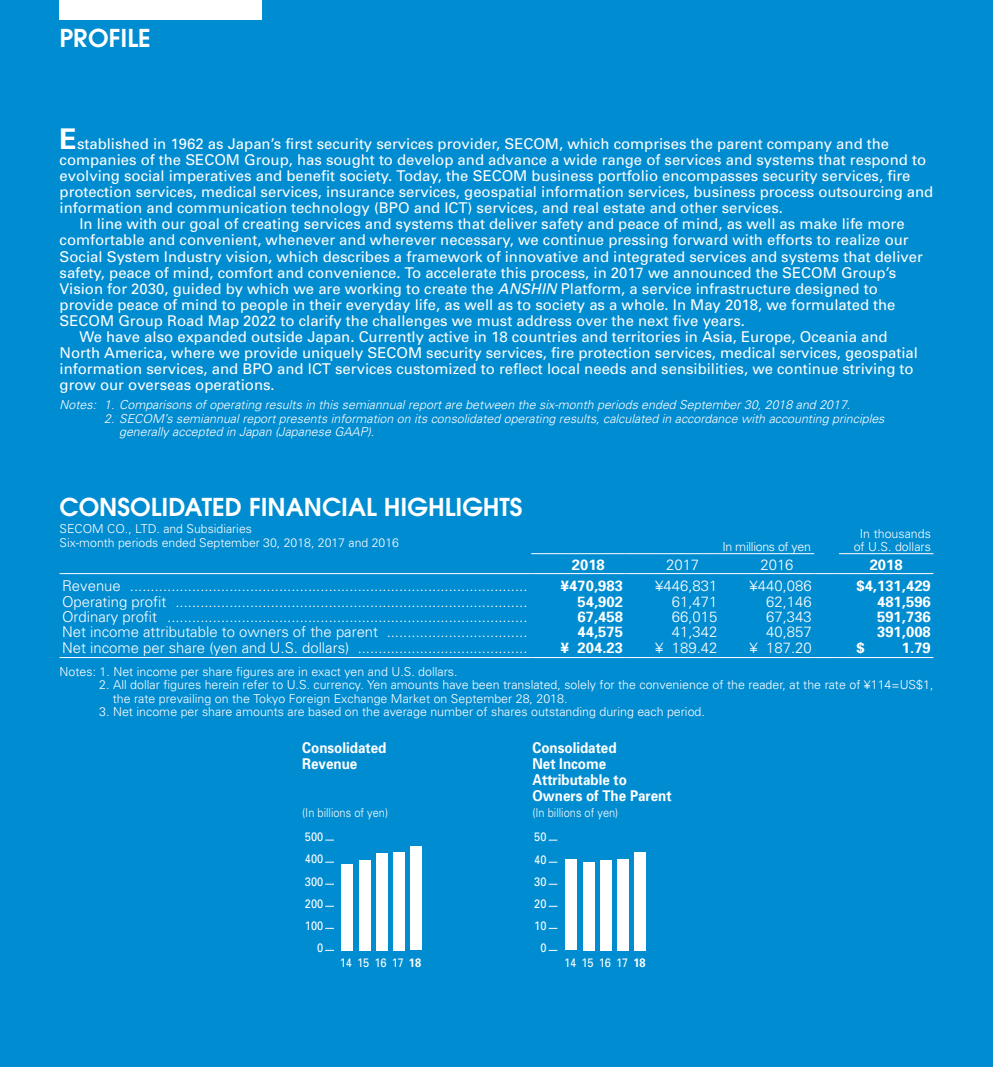
<style>
.page{position:relative;width:993px;height:1067px;background:#fff}
.page>*{position:absolute;margin:0;border:0;box-sizing:border-box;transform-origin:0 0}
.t1{font:600 24.5px "Avant Garde";color:#fff}
.t2{font:14.88px "Univers";color:#fff}
.t3{font:300 14.88px "Univers";color:#fff}
.t4{font:700 14.88px "Univers";color:#fff}
.t5{font:700 14.88px/15.8px "Univers";color:#fff;scale:.9 1}
.t6{font:300 12.42px/13.7px "Univers";color:#fff}
.t7{font:italic 300 12.42px/13.7px "Univers";color:#fff}
.t8{font:300 12.42px "Univers";letter-spacing:-.025em;color:#fff}
.t9{font:300 12.25px/14px "Univers";color:#fff}
.t10{font:12.25px "Univers";color:#fff;scale:.9 1}
.t11{font:300 12.25px "Univers";color:#fff;scale:.9 1}
.s1{font-weight:700;font-size:28.53px}
.s2{font-style:italic}
.s3{font-weight:700}
</style>
<div class="page">
<div style="left:0;top:0;width:992px;height:1067px;background:#008cd1"></div>
<div style="left:60px;top:0;width:202px;height:20px;background:#fff"></div>
<hr style="left:531px;top:553px;width:94px;height:1px;background:#fff">
<hr style="left:625px;top:553px;width:94px;height:1px;background:#fff">
<hr style="left:719px;top:553px;width:95px;height:1px;background:#fff">
<hr style="left:838px;top:553px;width:95px;height:1px;background:#fff">
<hr style="left:60px;top:573px;width:471px;height:1px;background:#fff">
<hr style="left:531px;top:573px;width:94px;height:1px;background:#fff">
<hr style="left:625px;top:573px;width:94px;height:1px;background:#fff">
<hr style="left:719px;top:573px;width:95px;height:1px;background:#fff">
<svg style="left:814px;top:573px;width:24px;height:1px"></svg>
<hr style="left:838px;top:573px;width:95px;height:1px;background:#fff">
<hr style="left:60px;top:657px;width:471px;height:1px;background:#fff">
<hr style="left:531px;top:657px;width:94px;height:1px;background:#fff">
<hr style="left:625px;top:657px;width:94px;height:1px;background:#fff">
<hr style="left:719px;top:657px;width:95px;height:1px;background:#fff">
<svg style="left:814px;top:657px;width:24px;height:1px"></svg>
<hr style="left:838px;top:657px;width:95px;height:1px;background:#fff">
<div style="left:410px;top:846px;width:11px;height:104px;background:#fff"></div>
<div style="left:393px;top:851px;width:11px;height:99px;background:#fff"></div>
<div style="left:376px;top:853px;width:11px;height:97px;background:#fff"></div>
<div style="left:359px;top:860px;width:11px;height:90px;background:#fff"></div>
<div style="left:341px;top:863px;width:12px;height:87px;background:#fff"></div>
<div style="left:634px;top:852px;width:11px;height:98px;background:#fff"></div>
<div style="left:617px;top:859px;width:11px;height:91px;background:#fff"></div>
<div style="left:600px;top:860px;width:11px;height:90px;background:#fff"></div>
<div style="left:582px;top:862px;width:12px;height:88px;background:#fff"></div>
<div style="left:565px;top:859px;width:11px;height:91px;background:#fff"></div>
<h1 class="t1" style="left:60px;top:22px;width:93px">PROFILE</h1>
<p class="t2" style="left:60px;top:134px;width:830px"><span class="s1">E</span>stablished in 1962 as Japan’s first security services provider, SECOM, which comprises the parent company and the</p>
<p class="t2" style="left:60px;top:150px;width:867px">companies of the SECOM Group, has sought to develop and advance a wide range of services and systems that respond to</p>
<p class="t2" style="left:60px;top:166px;width:852px">evolving social imperatives and benefit society. Today, the SECOM business portfolio encompasses security services, fire</p>
<p class="t2" style="left:60px;top:182px;width:875px">protection services, medical services, insurance services, geospatial information services, business process outsourcing and</p>
<p class="t2" style="left:60px;top:199px;width:724px">information and communication technology (BPO and ICT) services, and real estate and other services.</p>
<p class="t2" style="left:79px;top:215px;width:826px">In line with our goal of creating services and systems that deliver safety and peace of mind, as well as make life more</p>
<p class="t2" style="left:60px;top:231px;width:850px">comfortable and convenient, whenever and wherever necessary, we continue pressing forward with efforts to realize our</p>
<p class="t2" style="left:60px;top:247px;width:864px">Social System Industry vision, which describes a framework of innovative and integrated services and systems that deliver</p>
<p class="t2" style="left:60px;top:263px;width:837px">safety, peace of mind, comfort and convenience. To accelerate this process, in 2017 we announced the SECOM Group’s</p>
<p class="t2" style="left:60px;top:279px;width:819px">Vision for 2030, guided by which we are working to create the <span class="s2">ANSHIN</span> Platform, a service infrastructure designed to</p>
<p class="t2" style="left:60px;top:295px;width:837px">provide peace of mind to people in their everyday life, as well as to society as a whole. In May 2018, we formulated the</p>
<p class="t2" style="left:60px;top:311px;width:686px">SECOM Group Road Map 2022 to clarify the challenges we must address over the next five years.</p>
<p class="t2" style="left:79px;top:327px;width:809px">We have also expanded outside Japan. Currently active in 18 countries and territories in Asia, Europe, Oceania and</p>
<p class="t2" style="left:60px;top:344px;width:859px">North America, where we provide uniquely SECOM security services, fire protection services, medical services, geospatial</p>
<p class="t2" style="left:60px;top:360px;width:855px">information services, and BPO and ICT services customized to reflect local needs and sensibilities, we continue striving to</p>
<p class="t2" style="left:60px;top:376px;width:216px">grow our overseas operations.</p>
<p class="t7" style="left:60px;top:397px;width:792px">Notes: 1. Comparisons of operating results in this semiannual report are between the six-month periods ended September 30, 2018 and 2017.</p>
<p class="t7" style="left:119px;top:411px;width:766px;text-indent:-15px">2. SECOM’s semiannual report presents information on its consolidated operating results, calculated in accordance with accounting principles generally accepted in Japan (Japanese GAAP).</p>
<h1 class="t1" style="left:60px;top:491px;width:464px">CONSOLIDATED FINANCIAL HIGHLIGHTS</h1>
<p class="t9" style="left:60px;top:522px;width:341px">SECOM CO., LTD. and Subsidiaries<br>Six-month periods ended September 30, 2018, 2017 and 2016</p>
<p class="t8" style="left:722px;top:539px;width:90px">In millions of yen</p>
<p class="t6" style="left:853px;top:526px;width:79px;text-align:center">In thousands of U.S. dollars</p>
<p class="t4" style="left:571px;top:555px;width:35px">2018</p>
<p class="t3" style="left:666px;top:556px;width:35px">2017</p>
<p class="t3" style="left:760px;top:556px;width:35px">2016</p>
<p class="t4" style="left:869px;top:555px;width:35px">2018</p>
<p class="t3" style="left:62px;top:577px;width:467px">Revenue ................................................................................................</p>
<p class="t4" style="left:560px;top:576px;width:64px">¥470,983</p>
<p class="t3" style="left:655px;top:577px;width:64px">¥446,831</p>
<p class="t3" style="left:749px;top:577px;width:64px">¥440,086</p>
<p class="t4" style="left:856px;top:576px;width:76px">$4,131,429</p>
<p class="t3" style="left:62px;top:592px;width:467px">Operating profit .....................................................................................</p>
<p class="t4" style="left:577px;top:592px;width:47px">54,902</p>
<p class="t3" style="left:671px;top:592px;width:47px">61,471</p>
<p class="t3" style="left:766px;top:592px;width:47px">62,146</p>
<p class="t4" style="left:876px;top:592px;width:55px">481,596</p>
<p class="t3" style="left:62px;top:608px;width:467px">Ordinary profit .......................................................................................</p>
<p class="t4" style="left:577px;top:607px;width:47px">67,458</p>
<p class="t3" style="left:671px;top:608px;width:47px">66,015</p>
<p class="t3" style="left:766px;top:608px;width:47px">67,343</p>
<p class="t4" style="left:876px;top:607px;width:55px">591,736</p>
<p class="t3" style="left:62px;top:623px;width:467px">Net income attributable to owners of the parent ..................................</p>
<p class="t4" style="left:577px;top:622px;width:47px">44,575</p>
<p class="t3" style="left:671px;top:623px;width:47px">41,342</p>
<p class="t3" style="left:766px;top:623px;width:47px">40,857</p>
<p class="t4" style="left:876px;top:622px;width:55px">391,008</p>
<p class="t3" style="left:62px;top:638px;width:467px">Net income per share (yen and U.S. dollars) .........................................</p>
<p class="t4" style="left:560px;top:637px;width:64px">¥ 204.23</p>
<p class="t3" style="left:655px;top:638px;width:64px">¥ 189.42</p>
<p class="t3" style="left:749px;top:638px;width:64px">¥ 187.20</p>
<p class="t4" style="left:856px;top:637px;width:10px">$</p>
<p class="t4" style="left:901px;top:637px;width:30px">1.79</p>
<p class="t6" style="left:60px;top:664px;width:399px">Notes: 1. Net income per share figures are in exact yen and U.S. dollars.</p>
<p class="t6" style="left:113px;top:677px;width:822px;text-indent:-13px">2. All dollar figures herein refer to U.S. currency. Yen amounts have been translated, solely for the convenience of the reader, at the rate of ¥114=US$1, the rate prevailing on the Tokyo Foreign Exchange Market on September 28, 2018.</p>
<p class="t6" style="left:99px;top:705px;width:607px">3. Net income per share amounts are based on the average number of shares outstanding during each period.</p>
<p class="t5" style="left:302px;top:739px;width:95px">Consolidated<br>Revenue</p>
<p class="t11" style="left:302px;top:805px;width:97px">(In billions of yen)</p>
<p class="t5" style="left:532px;top:739px;width:156px">Consolidated<br>Net Income<br>Attributable to<br>Owners of The Parent</p>
<p class="t11" style="left:532px;top:805px;width:97px">(In billions of yen)</p>
<p class="t10" style="left:305px;top:829px;width:22px">500</p>
<p class="t10" style="left:534px;top:829px;width:15px">50</p>
<p class="t10" style="left:305px;top:851px;width:22px">400</p>
<p class="t10" style="left:534px;top:851px;width:15px">40</p>
<p class="t10" style="left:305px;top:873px;width:22px">300</p>
<p class="t10" style="left:534px;top:873px;width:15px">30</p>
<p class="t10" style="left:305px;top:895px;width:22px">200</p>
<p class="t10" style="left:534px;top:895px;width:15px">20</p>
<p class="t10" style="left:305px;top:917px;width:22px">100</p>
<p class="t10" style="left:534px;top:917px;width:15px">10</p>
<p class="t10" style="left:317px;top:939px;width:8px">0</p>
<p class="t10" style="left:540px;top:939px;width:8px">0</p>
<p class="t10" style="left:339px;top:955px;width:92px">14 15 16 17 <span class="s3">18</span></p>
<p class="t10" style="left:564px;top:955px;width:92px">14 15 16 17 <span class="s3">18</span></p>
</div>
